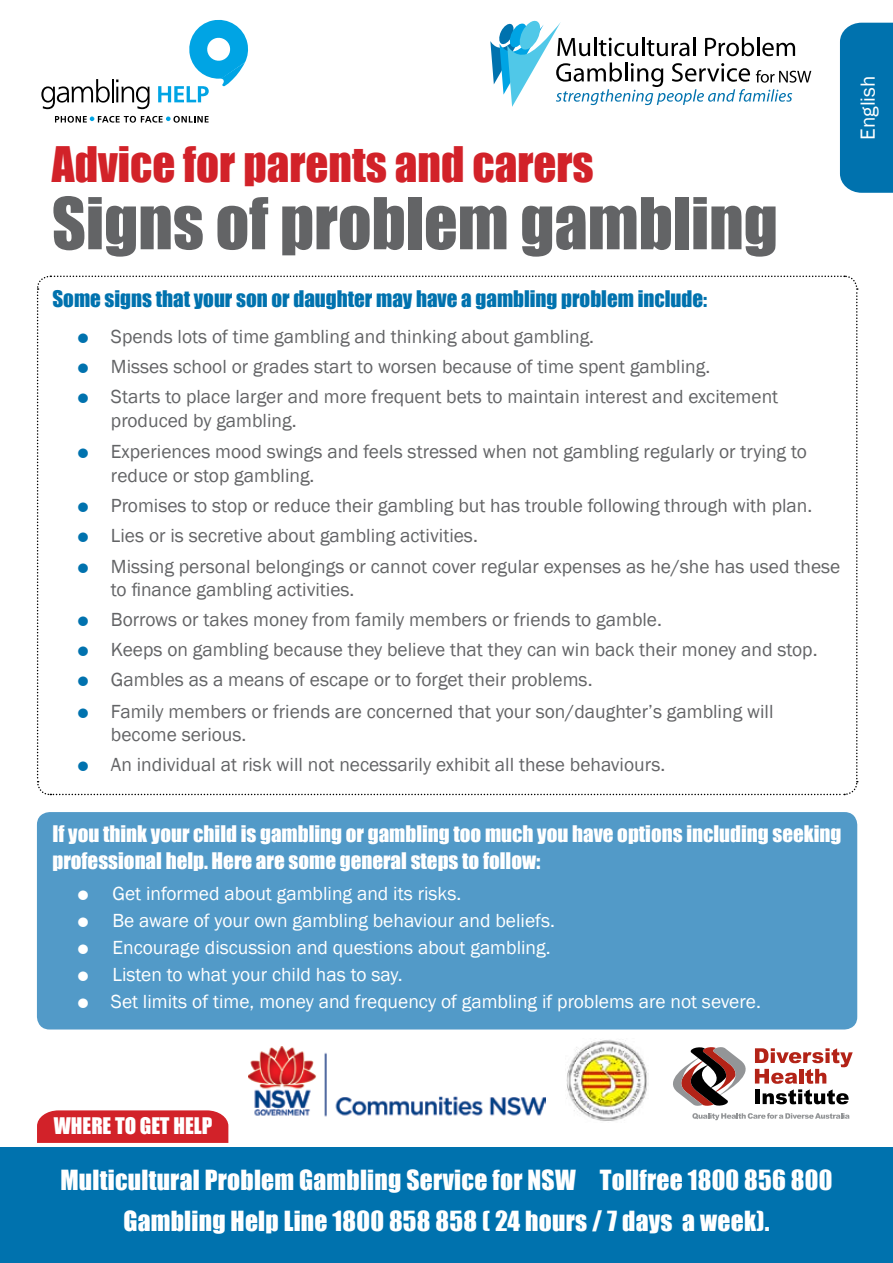
<style>
.page{position:relative;width:893px;height:1263px;background:#fff}
.page>*{position:absolute;margin:0;border:0;box-sizing:border-box;transform-origin:0 0}
.t1{font:66px "Impact";color:#636466}
.t2{font:45px "Impact";color:#d22229}
.t3{font:25.5px/40.5px "Impact";letter-spacing:.01em;color:#fff;text-align:center}
.t4{font:21px/27px "Impact";color:#fff}
.t5{font:21px "Impact";color:#0072ae}
.t6{font:21px "Franklin Gothic";color:#fff}
.t7{font:19.5px/23.4px "Franklin Gothic";color:#636466}
.t8{font:19.5px "Franklin Gothic";color:#fff}
.s1{font-size:19.5px}
.s2{color:#0072ae}
</style>
<div class="page">
<svg style="left:37px;top:1110px;width:191px;height:33px;background:#d32a30"></svg>
<div style="left:37px;top:812px;width:820px;height:217px;background:#529ac8;border-radius:13px"></div>
<svg style="left:490px;top:20px;width:321px;height:87px"></svg>
<div style="left:840px;top:23px;width:53px;height:170px;background:#0072ae"></div>
<div style="left:0;top:1147px;width:893px;height:116px;background:#0072ae"></div>
<svg style="left:36px;top:275px;width:822px;height:521px"></svg>
<svg style="left:41px;top:79px;width:69px;height:30px"></svg>
<hr style="left:112px;top:79px;width:2px;height:23px;background:#000">
<svg style="left:116px;top:79px;width:34px;height:30px"></svg>
<svg style="left:158px;top:20px;width:90px;height:82px"></svg>
<svg style="left:55px;top:116px;width:154px;height:7px"></svg>
<img style="left:566px;top:1040px;width:82px;height:81px">
<svg style="left:692px;top:1113px;width:157px;height:7px"></svg>
<svg style="left:673px;top:1047px;width:180px;height:59px"></svg>
<img style="left:248px;top:1046px;width:298px;height:71px">
<h2 class="t2" style="left:52px;top:129px;width:543px">Advice for parents and carers</h2>
<h1 class="t1" style="left:52px;top:172px;width:728px">Signs of problem gambling</h1>
<p class="t5" style="left:52px;top:283px;width:656px">Some signs that your son or daughter may have a gambling problem include<span class="s1">:</span></p>
<p class="t7" style="left:78px;top:325px;width:518px"><span class="s2">●</span> Spends lots of time gambling and thinking about gambling.</p>
<p class="t7" style="left:78px;top:355px;width:634px"><span class="s2">●</span> Misses school or grades start to worsen because of time spent gambling.</p>
<p class="t7" style="left:111px;top:385px;width:669px;text-indent:-33px"><span class="s2">●</span> Starts to place larger and more frequent bets to maintain interest and excitement produced by gambling.</p>
<p class="t7" style="left:111px;top:440px;width:697px;text-indent:-33px"><span class="s2">●</span> Experiences mood swings and feels stressed when not gambling regularly or trying to reduce or stop gambling.</p>
<p class="t7" style="left:78px;top:494px;width:736px"><span class="s2">●</span> Promises to stop or reduce their gambling but has trouble following through with plan.</p>
<p class="t7" style="left:78px;top:524px;width:401px"><span class="s2">●</span> Lies or is secretive about gambling activities.</p>
<p class="t7" style="left:111px;top:555px;width:731px;text-indent:-33px"><span class="s2">●</span> Missing personal belongings or cannot cover regular expenses as he/she has used these to finance gambling activities.</p>
<p class="t7" style="left:78px;top:609px;width:586px"><span class="s2">●</span> Borrows or takes money from family members or friends to gamble.</p>
<p class="t7" style="left:78px;top:639px;width:741px"><span class="s2">●</span> Keeps on gambling because they believe that they can win back their money and stop.</p>
<p class="t7" style="left:78px;top:669px;width:516px"><span class="s2">●</span> Gambles as a means of escape or to forget their problems.</p>
<p class="t7" style="left:111px;top:700px;width:664px;text-indent:-33px"><span class="s2">●</span> Family members or friends are concerned that your son/daughter’s gambling will become serious.</p>
<p class="t7" style="left:78px;top:753px;width:589px"><span class="s2">●</span> An individual at risk will not necessarily exhibit all these behaviours.</p>
<p class="t6" style="left:855px;top:140px;width:65px;rotate:-90deg">English</p>
<p class="t4" style="left:52px;top:819px;width:791px">If you think your child is gambling or gambling too much you have options including seeking professional help. Here are some general steps to follow:</p>
<p class="t8" style="left:78px;top:882px;width:385px">● Get informed about gambling and its risks.</p>
<p class="t8" style="left:78px;top:909px;width:478px">● Be aware of your own gambling behaviour and beliefs.</p>
<p class="t8" style="left:78px;top:936px;width:474px">● Encourage discussion and questions about gambling.</p>
<p class="t8" style="left:78px;top:963px;width:326px">● Listen to what your child has to say.</p>
<p class="t8" style="left:78px;top:990px;width:684px">● Set limits of time, money and frequency of gambling if problems are not severe.</p>
<p class="t4" style="left:54px;top:1112px;width:160px">WHERE TO GET HELP</p>
<h3 class="t3" style="left:60px;top:1159px;width:773px">Multicultural Problem Gambling Service for NSW Tollfree 1800 856 800<br>Gambling Help Line 1800 858 858 ( 24 hours / 7 days a week).</h3>
</div>
